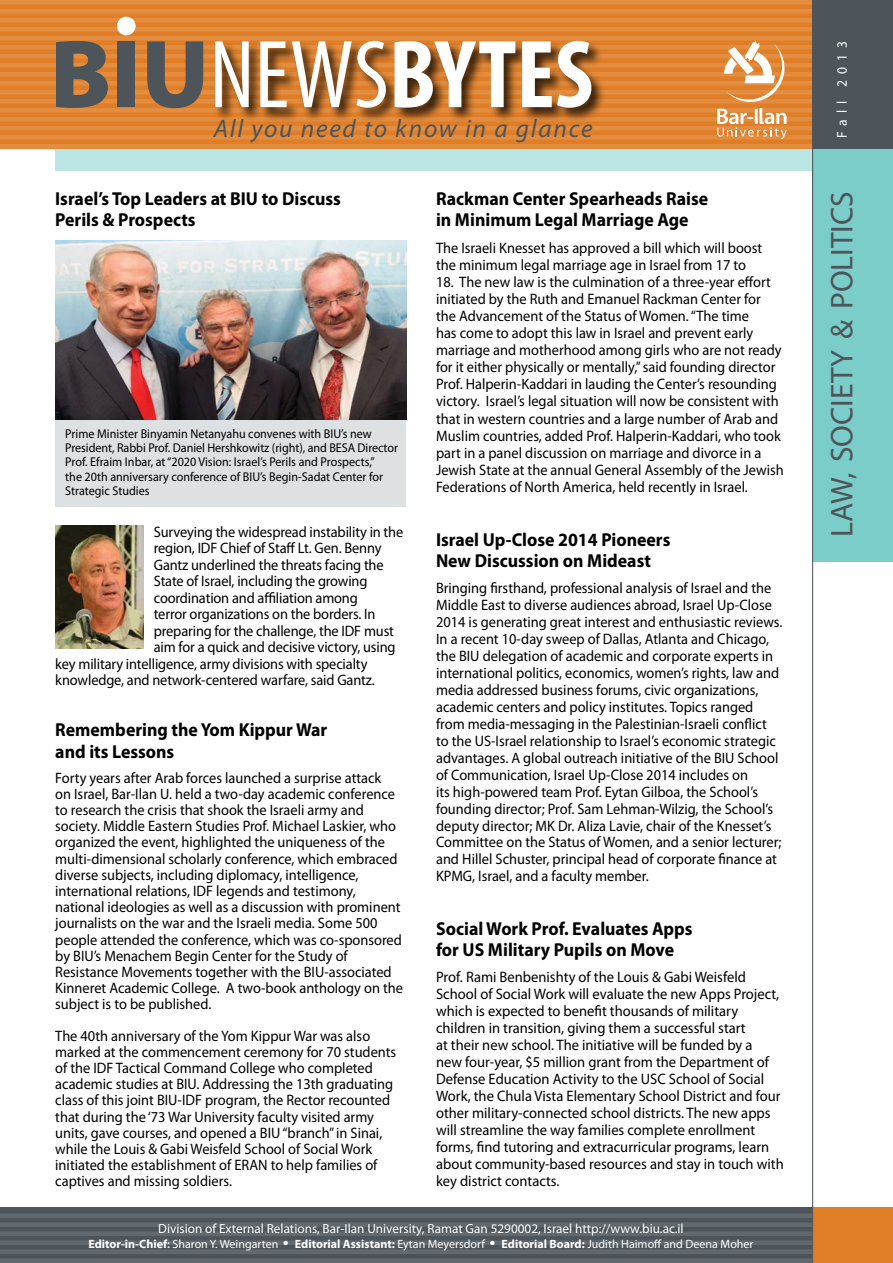
<style>
.page{position:relative;width:893px;height:1263px;background:#fff}
.page>*{position:absolute;margin:0;border:0;box-sizing:border-box;transform-origin:0 0}
.t1{font:700 condensed 97.5px "Myriad Pro";color:#fff}
.t2{font:31.5px "Myriad Pro";color:#4d555b}
.t3{font:italic 25.35px "Myriad Pro";letter-spacing:.07em;color:#4d555b}
.t4{font:700 18.75px/21px "Myriad Pro";color:#000;scale:.95 1}
.t5{font:15.15px/16.2px "Myriad Pro";color:#000;scale:.95 1}
.t6{font:15.15px/17px "Myriad Pro";color:#000;scale:.96 1}
.t7{font:14.25px "Myriad Pro";letter-spacing:.45em;color:#fff;scale:.95 1}
.t8{font:13.2px "Myriad Pro";color:#fff}
.t9{font:12.75px/14.2px "Myriad Pro";color:#000;scale:.95 1}
.t10{font:12px "Myriad Pro";color:#fff}
.s1{font-weight:900;font-stretch:normal;color:#4d555b}
.s2{font-weight:400}
.s3{font-weight:700}
.s4{font-weight:600}
</style>
<div class="page">
<img style="left:55px;top:240px;width:351px;height:180px">
<div style="left:55px;top:420px;width:351px;height:86px;background:#dde1e4"></div>
<div style="left:55px;top:0;width:838px;height:170px;background:#bce6e3"></div>
<div style="left:0;top:0;width:842px;height:149px;background:#e07e27"></div>
<div style="left:0;top:0;width:893px;height:5px;background:#e38d40"></div>
<div style="left:0;top:9px;width:893px;height:5px;background:#e38d40"></div>
<div style="left:0;top:18px;width:893px;height:5px;background:#e38d40"></div>
<div style="left:0;top:27px;width:893px;height:5px;background:#e38d40"></div>
<div style="left:0;top:36px;width:893px;height:5px;background:#e38d40"></div>
<div style="left:0;top:45px;width:893px;height:5px;background:#e38d40"></div>
<div style="left:0;top:54px;width:893px;height:5px;background:#e38d40"></div>
<div style="left:0;top:63px;width:893px;height:5px;background:#e38d40"></div>
<div style="left:0;top:72px;width:893px;height:5px;background:#e38d40"></div>
<div style="left:0;top:81px;width:893px;height:5px;background:#e38d40"></div>
<div style="left:0;top:90px;width:893px;height:5px;background:#e38d40"></div>
<div style="left:0;top:99px;width:893px;height:5px;background:#e38d40"></div>
<div style="left:0;top:108px;width:893px;height:5px;background:#e38d40"></div>
<div style="left:0;top:117px;width:893px;height:5px;background:#e38d40"></div>
<div style="left:0;top:126px;width:893px;height:5px;background:#e38d40"></div>
<div style="left:0;top:135px;width:893px;height:5px;background:#e38d40"></div>
<div style="left:0;top:144px;width:893px;height:5px;background:#e38d40"></div>
<div style="left:812px;top:0;width:81px;height:561px;background:#7acdc8"></div>
<div style="left:0;top:1208px;width:842px;height:55px;background:#4d555b"></div>
<div style="left:812px;top:0;width:81px;height:149px;background:#4d555b"></div>
<div style="left:117px;top:17px;width:19px;height:18px;background:#fff;border-radius:50%"></div>
<div style="left:214px;top:40px;width:393px;height:83px;background:#000;opacity:.75"></div>
<div style="left:0;top:1213px;width:893px;height:5px;background:#61696e"></div>
<div style="left:0;top:1222px;width:893px;height:5px;background:#61696e"></div>
<div style="left:0;top:1231px;width:893px;height:5px;background:#61696e"></div>
<div style="left:0;top:1240px;width:893px;height:5px;background:#61696e"></div>
<div style="left:0;top:1249px;width:893px;height:5px;background:#61696e"></div>
<div style="left:0;top:1258px;width:893px;height:5px;background:#61696e"></div>
<div style="left:812px;top:1208px;width:81px;height:55px;background:#e07e27"></div>
<hr style="left:812px;top:0;width:1px;height:1263px;background:#4d555b">
<svg style="left:724px;top:41px;width:60px;height:61px"></svg>
<svg style="left:717px;top:108px;width:70px;height:31px"></svg>
<img style="left:55px;top:526px;width:88px;height:123px">
<h1 class="t1" style="left:50px;top:14px;width:545px"><span class="s1">BIU</span><span class="s2">NEWS</span>BYTES</h1>
<h3 class="t3" style="left:214px;top:113px;width:380px">All you need to know in a glance</h3>
<p class="t4" style="left:55px;top:188px;width:302px">Israel’s Top Leaders at BIU to Discuss<br>Perils &amp; Prospects</p>
<p class="t9" style="left:65px;top:426px;width:352px">Prime Minister Binyamin Netanyahu convenes with BIU’s new President, Rabbi Prof. Daniel Hershkowitz (right), and BESA Director Prof. Efraim Inbar, at “2020 Vision: Israel’s Perils and Prospects,”<br>the 20th anniversary conference of BIU’s Begin-Sadat Center for Strategic Studies</p>
<p class="t5" style="left:154px;top:523px;width:264px">Surveying the widespread instability in the</p>
<p class="t5" style="left:154px;top:540px;width:241px">region, IDF Chief of Staff Lt. Gen. Benny</p>
<p class="t5" style="left:154px;top:556px;width:243px">Gantz underlined the threats facing the</p>
<p class="t5" style="left:154px;top:573px;width:226px">State of Israel, including the growing</p>
<p class="t5" style="left:154px;top:589px;width:216px">coordination and affiliation among</p>
<p class="t5" style="left:154px;top:606px;width:235px">terror organizations on the borders. In</p>
<p class="t5" style="left:154px;top:622px;width:254px">preparing for the challenge, the IDF must</p>
<p class="t5" style="left:154px;top:639px;width:256px">aim for a quick and decisive victory, using</p>
<p class="t5" style="left:55px;top:655px;width:330px">key military intelligence, army divisions with specialty</p>
<p class="t5" style="left:55px;top:672px;width:338px">knowledge, and network-centered warfare, said Gantz.</p>
<p class="t4" style="left:55px;top:719px;width:288px">Remembering the Yom Kippur War and its Lessons</p>
<p class="t5" style="left:55px;top:769px;width:367px">Forty years after Arab forces launched a surprise attack<br>on Israel, Bar-Ilan U. held a two-day academic conference to research the crisis that shook the Israeli army and society. Middle Eastern Studies Prof. Michael Laskier, who organized the event, highlighted the uniqueness of the multi-dimensional scholarly conference, which embraced diverse subjects, including diplomacy, intelligence, international relations, IDF legends and testimony, national ideologies as well as a discussion with prominent journalists on the war and the Israeli media. Some 500 people attended the conference, which was co-sponsored by BIU’s Menachem Begin Center for the Study of Resistance Movements together with the BIU-associated Kinneret Academic College. A two-book anthology on the subject is to be published.</p>
<p class="t5" style="left:55px;top:1027px;width:360px">The 40th anniversary of the Yom Kippur War was also marked at the commencement ceremony for 70 students of the IDF Tactical Command College who completed academic studies at BIU. Addressing the 13th graduating class of this joint BIU-IDF program, the Rector recounted that during the ‘73 War University faculty visited army units, gave courses, and opened a BIU “branch” in Sinai, while the Louis &amp; Gabi Weisfeld School of Social Work initiated the establishment of ERAN to help families of captives and missing soldiers.</p>
<p class="t4" style="left:436px;top:188px;width:288px">Rackman Center Spearheads Raise in Minimum Legal Marriage Age</p>
<p class="t5" style="left:436px;top:239px;width:345px;line-height:17.1px">The Israeli Knesset has approved a bill which will boost the minimum legal marriage age in Israel from 17 to</p>
<p class="t5" style="left:436px;top:273px;width:368px;line-height:17.1px">18. The new law is the culmination of a three-year effort initiated by the Ruth and Emanuel Rackman Center for the Advancement of the Status of Women. “The time<br>has come to adopt this law in Israel and prevent early marriage and motherhood among girls who are not ready for it either physically or mentally,” said founding director Prof. Halperin-Kaddari in lauding the Center’s resounding victory. Israel’s legal situation will now be consistent with that in western countries and a large number of Arab and Muslim countries, added Prof. Halperin-Kaddari, who took part in a panel discussion on marriage and divorce in a Jewish State at the annual General Assembly of the Jewish Federations of North America, held recently in Israel.</p>
<p class="t4" style="left:436px;top:528px;width:248px">Israel Up-Close 2014 Pioneers<br>New Discussion on Mideast</p>
<p class="t5" style="left:436px;top:579px;width:366px;line-height:17px">Bringing firsthand, professional analysis of Israel and the Middle East to diverse audiences abroad, Israel Up-Close 2014 is generating great interest and enthusiastic reviews.<br>In a recent 10-day sweep of Dallas, Atlanta and Chicago, the BIU delegation of academic and corporate experts in international politics, economics, women’s rights, law and media addressed business forums, civic organizations, academic centers and policy institutes. Topics ranged from media-messaging in the Palestinian-Israeli conflict to the US-Israel relationship to Israel’s economic strategic advantages. A global outreach initiative of the BIU School of Communication, Israel Up-Close 2014 includes on<br>its high-powered team Prof. Eytan Gilboa, the School’s founding director; Prof. Sam Lehman-Wilzig, the School’s deputy director; MK Dr. Aliza Lavie, chair of the Knesset’s Committee on the Status of Women, and a senior lecturer; and Hillel Schuster, principal head of corporate finance at KPMG, Israel, and a faculty member.</p>
<p class="t4" style="left:436px;top:918px;width:272px">Social Work Prof. Evaluates Apps for US Military Pupils on Move</p>
<p class="t6" style="left:436px;top:968px;width:364px">Prof. Rami Benbenishty of the Louis &amp; Gabi Weisfeld School of Social Work will evaluate the new Apps Project, which is expected to benefit thousands of military children in transition, giving them a successful start<br>at their new school. The initiative will be funded by a<br>new four-year, $5 million grant from the Department of Defense Education Activity to the USC School of Social Work, the Chula Vista Elementary School District and four other military-connected school districts. The new apps will streamline the way families complete enrollment forms, find tutoring and extracurricular programs, learn about community-based resources and stay in touch with key district contacts.</p>
<p class="t8" style="left:158px;top:1220px;width:527px">Division of External Relations, Bar-Ilan University, Ramat Gan 5290002, Israel http://www.biu.ac.il</p>
<p class="t10" style="left:88px;top:1236px;width:667px"><span class="s3">Editor-in-Chief</span><span class="s4">:</span> Sharon Y. Weingarten ● <span class="s3">Editorial Assistant:</span> Eytan Meyersdorf ● <span class="s3">Editorial Board:</span> Judith Haimoff and Deena Moher</p>
<p class="t7" style="left:833px;top:138px;width:103px;rotate:-90deg">Fall 2013</p>
<h2 class="t2" style="left:822px;top:537px;width:347px;rotate:-90deg">LAW, SOCIETY &amp; POLITICS</h2>
</div>
